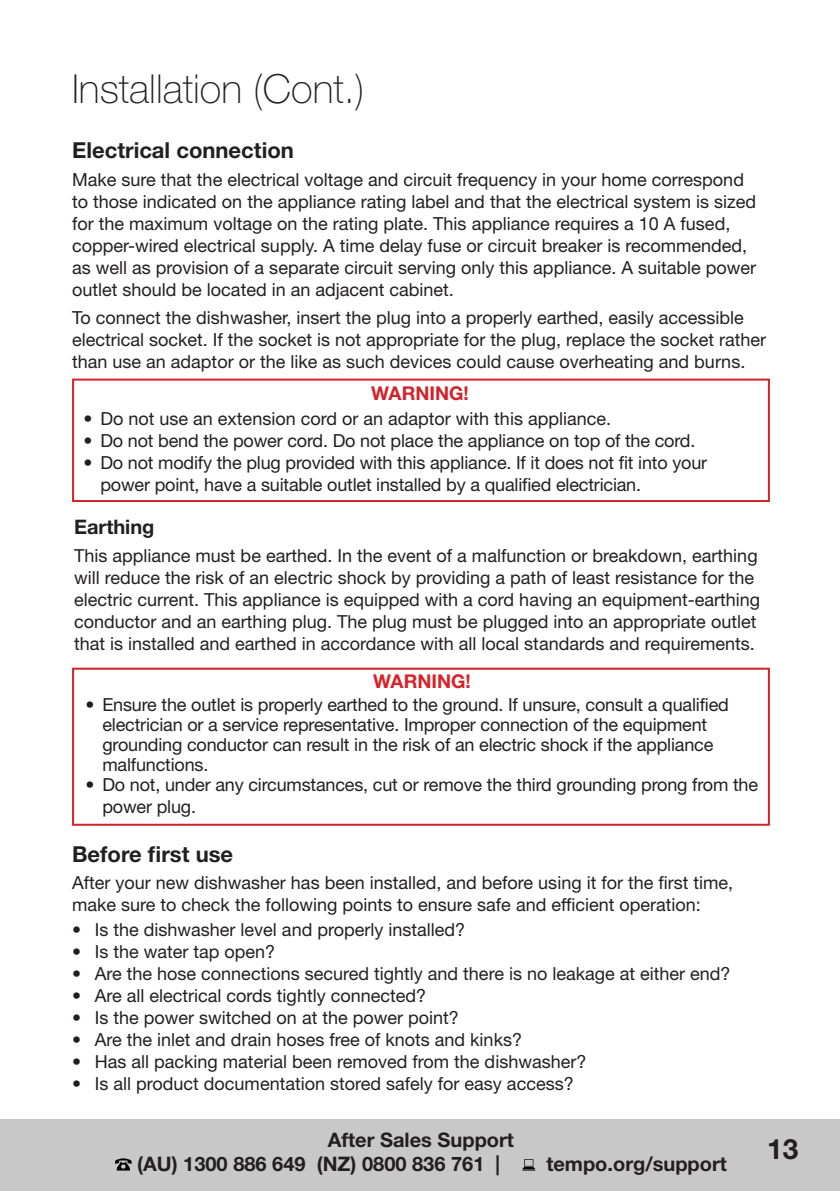
<style>
.page{position:relative;width:840px;height:1191px;background:#fff}
.page>*{position:absolute;margin:0;border:0;box-sizing:border-box;transform-origin:0 0}
.Big_Heading{font:100 40px "Helvetica Neue";color:#231f20}
.t1{font:700 28px "Helvetica Neue LT Std";color:#231f20}
.Sub_Sub_heading_-_sm{font:700 22px "Helvetica Neue LT Std";color:#231f20}
.t2{font:700 20px/24px "Helvetica Neue";color:#231f20}
.Sub_Sub_heading_-_sm-2{font:700 20px "Helvetica Neue LT Std";color:#231f20}
.body{font:700 19px "Helvetica Neue LT Std";color:#d1232a}
.body-2{font:700 19px "Helvetica Neue LT Std";color:#da2128}
.body-3{font:18px/22px "Helvetica Neue";color:#231f20}
.s1{font-family:"Helvetica Neue LT Std";font-weight:700}
.s2{font-family:"Helvetica Neue";font-weight:800}
</style>
<div class="page">
<div style="left:0;top:1119px;width:839px;height:72px;background:#c8c8c9"></div>
<svg style="left:115px;top:1158px;width:17px;height:12px"></svg>
<svg style="left:522px;top:1159px;width:13px;height:11px"></svg>
<div style="left:72px;top:378px;width:697px;height:124px;border:2px solid #d1232a"></div>
<div style="left:72px;top:667px;width:697px;height:158px;border:2px solid #d1232a"></div>
<p class="Big_Heading" style="left:72px;top:66px;width:294px">Installation (Cont.)</p>
<p class="Sub_Sub_heading_-_sm" style="left:72px;top:137px;width:223px">Electrical connection</p>
<p class="body-3" style="left:72px;top:168px;width:685px">Make sure that the electrical voltage and circuit frequency in your home correspond to those indicated on the appliance rating label and that the electrical system is sized for the maximum voltage on the rating plate. This appliance requires a 10 A fused, copper-wired electrical supply. A time delay fuse or circuit breaker is recommended, as well as provision of a separate circuit serving only this appliance. A suitable power outlet should be located in an adjacent cabinet.</p>
<p class="body-3" style="left:72px;top:306px;width:695px">To connect the dishwasher, insert the plug into a properly earthed, easily accessible electrical socket. If the socket is not appropriate for the plug, replace the socket rather than use an adaptor or the like as such devices could cause overheating and burns.</p>
<p class="body" style="left:371px;top:381px;width:99px">WARNING!</p>
<p class="body-3" style="left:83px;top:407px;width:529px"><span class="s1">•</span> Do not use an extension cord or an adaptor with this appliance.</p>
<p class="body-3" style="left:83px;top:429px;width:613px"><span class="s1">•</span> Do not bend the power cord. Do not place the appliance on top of the cord.</p>
<p class="body-3" style="left:100px;top:451px;width:608px;text-indent:-17px">• Do not modify the plug provided with this appliance. If it does not fit into your power point, have a suitable outlet installed by a qualified electrician.</p>
<p class="Sub_Sub_heading_-_sm-2" style="left:74px;top:515px;width:82px">Earthing</p>
<p class="body-3" style="left:74px;top:544px;width:687px">This appliance must be earthed. In the event of a malfunction or breakdown, earthing will reduce the risk of an electric shock by providing a path of least resistance for the electric current. This appliance is equipped with a cord having an equipment-earthing conductor and an earthing plug. The plug must be plugged into an appropriate outlet that is installed and earthed in accordance with all local standards and requirements.</p>
<p class="body-2" style="left:373px;top:669px;width:99px">WARNING!</p>
<p class="body-3" style="left:102px;top:694px;width:627px;line-height:20px;text-indent:-17px">• Ensure the outlet is properly earthed to the ground. If unsure, consult a qualified electrician or a service representative. Improper connection of the equipment grounding conductor can result in the risk of an electric shock if the appliance malfunctions.</p>
<p class="body-3" style="left:102px;top:773px;width:656px;text-indent:-17px">• Do not, under any circumstances, cut or remove the third grounding prong from the power plug.</p>
<p class="Sub_Sub_heading_-_sm" style="left:72px;top:840px;width:162px">Before first use</p>
<p class="body-3" style="left:72px;top:871px;width:662px">After your new dishwasher has been installed, and before using it for the first time, make sure to check the following points to ensure safe and efficient operation:</p>
<p class="body-3" style="left:72px;top:918px;width:394px">• Is the dishwasher level and properly installed?</p>
<p class="body-3" style="left:72px;top:940px;width:205px">• Is the water tap open?</p>
<p class="body-3" style="left:72px;top:962px;width:659px">• Are the hose connections secured tightly and there is no leakage at either end?</p>
<p class="body-3" style="left:72px;top:984px;width:355px">• Are all electrical cords tightly connected?</p>
<p class="body-3" style="left:72px;top:1006px;width:388px">• Is the power switched on at the power point?</p>
<p class="body-3" style="left:72px;top:1028px;width:451px">• Are the inlet and drain hoses free of knots and kinks?</p>
<p class="body-3" style="left:72px;top:1050px;width:515px">• Has all packing material been removed from the dishwasher?</p>
<p class="body-3" style="left:72px;top:1072px;width:503px">• Is all product documentation stored safely for easy access?</p>
<p class="t2" style="left:137px;top:1127px;width:378px;text-indent:190px">After Sales Support (AU) 1300 886 649 (NZ) 0800 836 761 |</p>
<p class="t2" style="left:546px;top:1151px;width:182px">tempo.org/support</p>
<h2 class="t1" style="left:766px;top:1132px;width:42px">13<span class="s2">13</span></h2>
</div>
